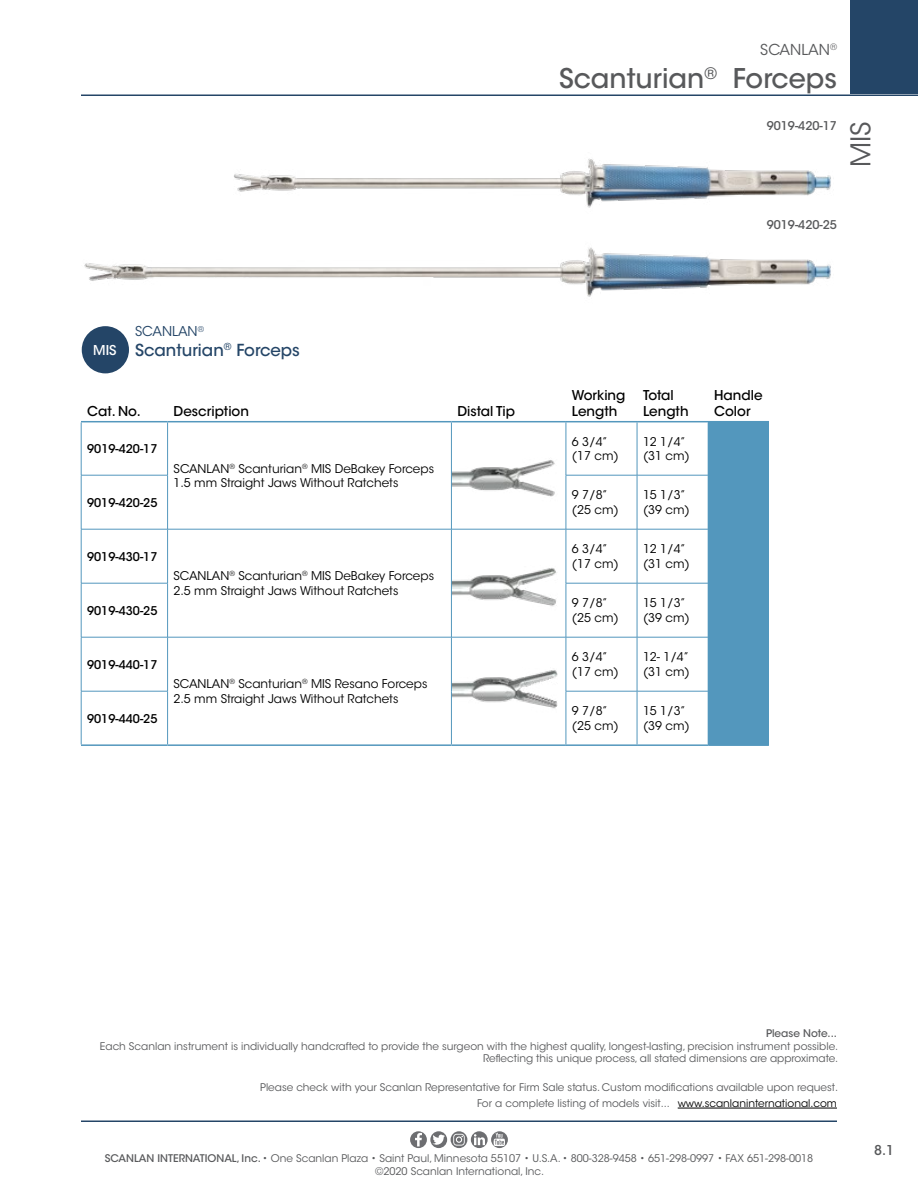
<style>
.page{position:relative;width:918px;height:1188px;background:#fff}
.page>*{position:absolute;margin:0;border:0;box-sizing:border-box;transform-origin:0 0}
.t1{font:500 27px "ITC Avant Garde Std";color:#58595b}
.t2{font:27px "ITC Avant Garde Std";color:#58595b}
.t3{font:500 16.5px "ITC Avant Garde Std";color:#244567}
.t4{font:15px "ITC Avant Garde Std";color:#58595b}
.t5{font:500 13.5px/16.2px "ITC Avant Garde Std";color:#000}
.t6{font:13.5px "ITC Avant Garde Std";color:#244567}
.t7{font:500 13.5px "ITC Avant Garde Std";color:#58595b}
.t8{font:500 13.5px "ITC Avant Garde Std";color:#fff}
.t9{font:12px/14.4px "ITC Avant Garde Std";color:#000}
.t10{font:500 12px "ITC Avant Garde Std";color:#000}
.t11{font:500 12px "ITC Avant Garde Std";color:#58595b}
.t12{font:10.5px/12.6px "ITC Avant Garde Std";color:#58595b;text-align:right}
.t13{font:500 10.5px "ITC Avant Garde Std";color:#58595b}
.s1{color:#000}
.s2{font-weight:500}
</style>
<div class="page">
<hr style="left:81px;top:94px;width:837px;height:2px;background:#244567">
<hr style="left:81px;top:1120px;width:756px;height:2px;background:#244567">
<svg style="left:451px;top:1131px;width:16px;height:17px"></svg>
<svg style="left:453px;top:1134px;width:12px;height:12px"></svg>
<svg style="left:471px;top:1131px;width:17px;height:17px"></svg>
<svg style="left:474px;top:1134px;width:11px;height:11px"></svg>
<svg style="left:491px;top:1131px;width:17px;height:17px"></svg>
<svg style="left:494px;top:1133px;width:11px;height:13px"></svg>
<svg style="left:430px;top:1131px;width:17px;height:17px"></svg>
<svg style="left:432px;top:1134px;width:13px;height:12px"></svg>
<svg style="left:410px;top:1131px;width:17px;height:17px"></svg>
<svg style="left:415px;top:1133px;width:7px;height:13px"></svg>
<div style="left:850px;top:0;width:68px;height:94px;background:#244567"></div>
<hr style="left:678px;top:1108px;width:159px;height:1px;background:#000">
<img style="left:84px;top:158px;width:747px;height:139px">
<img style="left:452px;top:460px;width:103px;height:37px">
<img style="left:452px;top:568px;width:105px;height:39px">
<img style="left:452px;top:670px;width:106px;height:39px">
<div style="left:82px;top:326px;width:47px;height:47px;background:#244567;border-radius:50%"></div>
<div style="left:708px;top:422px;width:61px;height:323px;background:#5397bd"></div>
<hr style="left:81px;top:421px;width:87px;height:1px;background:#5397bd">
<hr style="left:168px;top:421px;width:283px;height:1px;background:#5397bd">
<hr style="left:451px;top:421px;width:115px;height:1px;background:#5397bd">
<hr style="left:81px;top:422px;width:1px;height:53px;background:#5397bd">
<hr style="left:167px;top:422px;width:1px;height:53px;background:#5397bd">
<hr style="left:81px;top:475px;width:1px;height:54px;background:#5397bd">
<hr style="left:167px;top:475px;width:1px;height:54px;background:#5397bd">
<hr style="left:451px;top:422px;width:1px;height:53px;background:#5397bd">
<hr style="left:566px;top:422px;width:1px;height:53px;background:#5397bd">
<hr style="left:637px;top:422px;width:1px;height:53px;background:#5397bd">
<hr style="left:451px;top:475px;width:1px;height:54px;background:#5397bd">
<hr style="left:566px;top:475px;width:1px;height:54px;background:#5397bd">
<hr style="left:637px;top:475px;width:1px;height:54px;background:#5397bd">
<hr style="left:566px;top:529px;width:71px;height:1px;background:#5397bd">
<hr style="left:637px;top:529px;width:71px;height:1px;background:#5397bd">
<hr style="left:637px;top:529px;width:1px;height:54px;background:#5397bd">
<hr style="left:566px;top:583px;width:71px;height:1px;background:#5397bd">
<hr style="left:637px;top:583px;width:71px;height:1px;background:#5397bd">
<hr style="left:637px;top:583px;width:1px;height:54px;background:#5397bd">
<hr style="left:566px;top:637px;width:71px;height:1px;background:#5397bd">
<hr style="left:637px;top:637px;width:71px;height:1px;background:#5397bd">
<hr style="left:637px;top:637px;width:1px;height:54px;background:#5397bd">
<hr style="left:566px;top:691px;width:71px;height:1px;background:#5397bd">
<hr style="left:637px;top:691px;width:71px;height:1px;background:#5397bd">
<hr style="left:637px;top:691px;width:1px;height:53px;background:#5397bd">
<hr style="left:566px;top:421px;width:71px;height:1px;background:#5397bd">
<hr style="left:637px;top:421px;width:71px;height:1px;background:#5397bd">
<hr style="left:708px;top:421px;width:61px;height:1px;background:#5397bd">
<hr style="left:566px;top:744px;width:71px;height:2px;background:#5397bd">
<hr style="left:637px;top:744px;width:71px;height:2px;background:#5397bd">
<hr style="left:708px;top:744px;width:61px;height:2px;background:#5397bd">
<hr style="left:81px;top:529px;width:87px;height:1px;background:#5397bd">
<hr style="left:81px;top:529px;width:1px;height:54px;background:#5397bd">
<hr style="left:168px;top:529px;width:283px;height:1px;background:#5397bd">
<hr style="left:167px;top:529px;width:1px;height:54px;background:#5397bd">
<hr style="left:451px;top:529px;width:115px;height:1px;background:#5397bd">
<hr style="left:451px;top:529px;width:1px;height:54px;background:#5397bd">
<hr style="left:566px;top:529px;width:1px;height:54px;background:#5397bd">
<hr style="left:81px;top:583px;width:87px;height:1px;background:#5397bd">
<hr style="left:81px;top:583px;width:1px;height:54px;background:#5397bd">
<hr style="left:167px;top:583px;width:1px;height:54px;background:#5397bd">
<hr style="left:451px;top:583px;width:1px;height:54px;background:#5397bd">
<hr style="left:566px;top:583px;width:1px;height:54px;background:#5397bd">
<hr style="left:81px;top:637px;width:87px;height:1px;background:#5397bd">
<hr style="left:81px;top:637px;width:1px;height:54px;background:#5397bd">
<hr style="left:168px;top:637px;width:283px;height:1px;background:#5397bd">
<hr style="left:167px;top:637px;width:1px;height:54px;background:#5397bd">
<hr style="left:451px;top:637px;width:115px;height:1px;background:#5397bd">
<hr style="left:451px;top:637px;width:1px;height:54px;background:#5397bd">
<hr style="left:566px;top:637px;width:1px;height:54px;background:#5397bd">
<hr style="left:81px;top:691px;width:87px;height:1px;background:#5397bd">
<hr style="left:81px;top:691px;width:1px;height:53px;background:#5397bd">
<hr style="left:167px;top:691px;width:1px;height:53px;background:#5397bd">
<hr style="left:451px;top:691px;width:1px;height:53px;background:#5397bd">
<hr style="left:566px;top:691px;width:1px;height:53px;background:#5397bd">
<hr style="left:81px;top:744px;width:87px;height:2px;background:#5397bd">
<hr style="left:168px;top:744px;width:283px;height:2px;background:#5397bd">
<hr style="left:451px;top:744px;width:115px;height:2px;background:#5397bd">
<hr style="left:81px;top:475px;width:87px;height:1px;background:#5397bd">
<hr style="left:566px;top:475px;width:71px;height:1px;background:#5397bd">
<hr style="left:637px;top:475px;width:71px;height:1px;background:#5397bd">
<h3 class="t4" style="left:760px;top:41px;width:78px">SCANLAN<sup>®</sup></h3>
<h1 class="t1" style="left:559px;top:61px;width:280px">Scanturian<sup>®</sup> Forceps</h1>
<p class="t11" style="left:767px;top:119px;width:72px">9019-420-17</p>
<h1 class="t2" style="left:844px;top:167px;width:47px;rotate:-90deg">MIS</h1>
<p class="t11" style="left:767px;top:217px;width:72px">9019-420-25</p>
<p class="t8" style="left:93px;top:342px;width:25px">MIS</p>
<p class="t6" style="left:135px;top:323px;width:71px">SCANLAN<sup>®</sup></p>
<h2 class="t3" style="left:135px;top:340px;width:167px">Scanturian<sup>®</sup> Forceps</h2>
<p class="t5" style="left:87px;top:403px;width:55px">Cat. No.</p>
<p class="t5" style="left:174px;top:403px;width:77px">Description</p>
<p class="t5" style="left:457px;top:403px;width:59px">Distal Tip</p>
<p class="t5" style="left:572px;top:387px;width:55px">Working<br>Length</p>
<p class="t5" style="left:643px;top:387px;width:47px">Total<br>Length</p>
<p class="t5" style="left:714px;top:387px;width:50px">Handle<br>Color</p>
<p class="t9" style="left:572px;top:434px;width:48px">6 3/4” (17 cm)</p>
<p class="t9" style="left:643px;top:434px;width:48px">12 1/4” (31 cm)</p>
<p class="t10" style="left:87px;top:441px;width:72px">9019-420-17</p>
<p class="t9" style="left:174px;top:461px;width:262px">SCANLAN<sup>®</sup> Scanturian<sup>®</sup> MIS DeBakey Forceps<br>1.5 mm Straight Jaws Without Ratchets</p>
<p class="t10" style="left:87px;top:495px;width:72px">9019-420-25</p>
<p class="t9" style="left:572px;top:488px;width:48px">9 7/8” (25 cm)</p>
<p class="t9" style="left:643px;top:488px;width:48px">15 1/3” (39 cm)</p>
<p class="t10" style="left:87px;top:549px;width:72px">9019-430-17</p>
<p class="t9" style="left:174px;top:569px;width:262px">SCANLAN<sup>®</sup> Scanturian<sup>®</sup> MIS DeBakey Forceps<br>2.5 mm Straight Jaws Without Ratchets</p>
<p class="t9" style="left:572px;top:542px;width:48px">6 3/4” (17 cm)</p>
<p class="t9" style="left:643px;top:542px;width:48px">12 1/4” (31 cm)</p>
<p class="t10" style="left:87px;top:603px;width:72px">9019-430-25</p>
<p class="t9" style="left:572px;top:596px;width:48px">9 7/8” (25 cm)</p>
<p class="t9" style="left:643px;top:596px;width:48px">15 1/3” (39 cm)</p>
<p class="t10" style="left:87px;top:657px;width:72px">9019-440-17</p>
<p class="t9" style="left:174px;top:677px;width:255px">SCANLAN<sup>®</sup> Scanturian<sup>®</sup> MIS Resano Forceps<br>2.5 mm Straight Jaws Without Ratchets</p>
<p class="t9" style="left:572px;top:650px;width:48px">6 3/4” (17 cm)</p>
<p class="t9" style="left:643px;top:650px;width:48px">12- 1/4” (31 cm)</p>
<p class="t10" style="left:87px;top:711px;width:72px">9019-440-25</p>
<p class="t9" style="left:572px;top:704px;width:48px">9 7/8” (25 cm)</p>
<p class="t9" style="left:643px;top:704px;width:48px">15 1/3” (39 cm)</p>
<p class="t13" style="left:766px;top:1027px;width:72px">Please Note...</p>
<p class="t12" style="left:100px;top:1040px;width:740px">Each Scanlan instrument is individually handcrafted to provide the surgeon with the highest quality, longest-lasting, precision instrument possible.<br>Reflecting this unique process, all stated dimensions are approximate.</p>
<p class="t12" style="left:260px;top:1079px;width:580px;line-height:15.9px">Please check with your Scanlan Representative for Firm Sale status. Custom modifications available upon request.<br>For a complete listing of models visit... <span class="s1">www.scanlaninternational.com</span></p>
<p class="t12" style="left:105px;top:1152px;width:710px;text-align:center"><span class="s2">SCANLAN INTERNATIONAL, Inc.</span> • One Scanlan Plaza • Saint Paul, Minnesota 55107 • U.S.A. • 800-328-9458 • 651-298-0997 • FAX 651-298-0018 ©2020 Scanlan International, Inc.</p>
<p class="t7" style="left:874px;top:1141px;width:21px">8.1</p>
</div>
